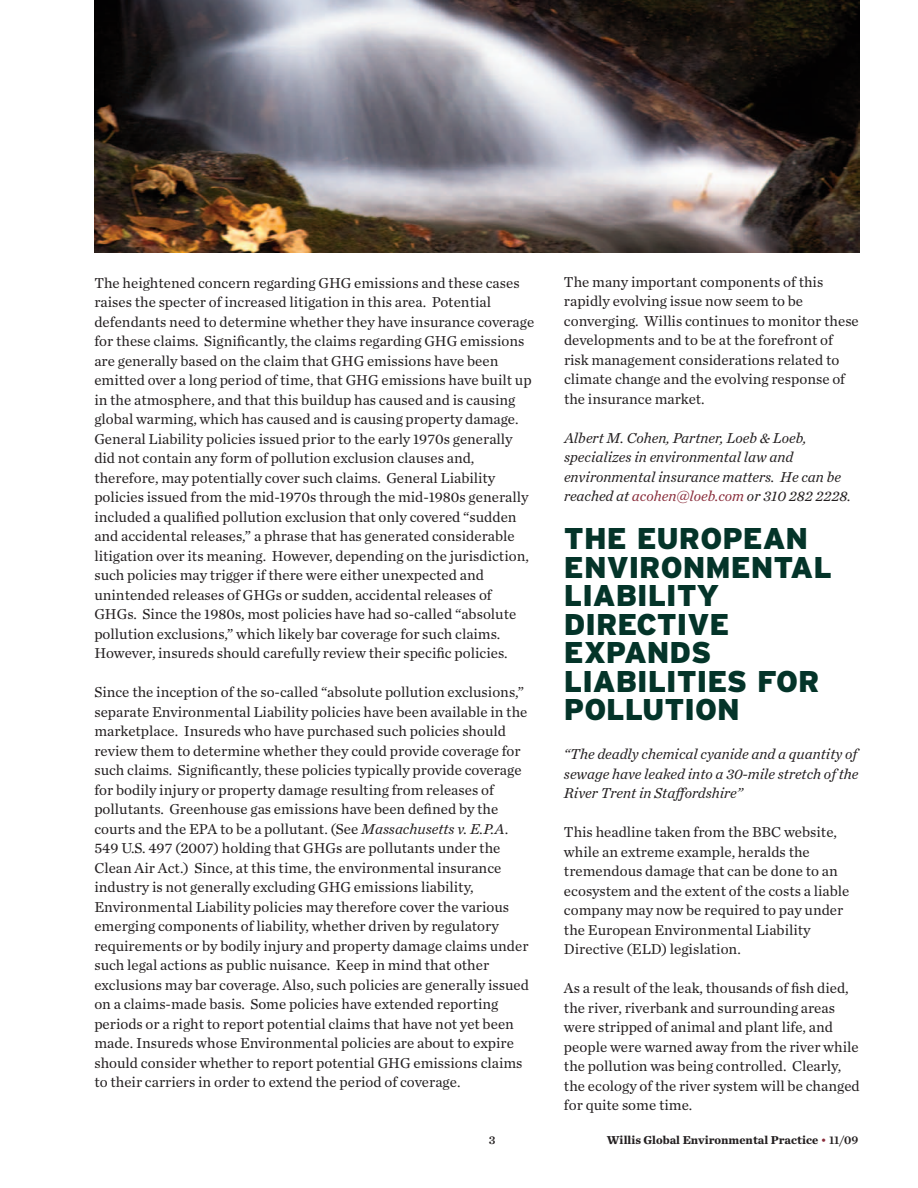
<style>
.page{position:relative;width:918px;height:1188px;background:#fff}
.page>*{position:absolute;margin:0;border:0;box-sizing:border-box;transform-origin:0 0}
.t1{font:900 30px/28.5px "Interstate";color:#043429}
.t2{font:15px/19.5px "Chronicle Text G1";color:#231f20}
.t3{font:italic 15px/19.5px "Chronicle Text G1";color:#231f20}
.t4{font:700 12px "Chronicle Text G1";color:#231f20}
.t5{font:12px "Chronicle Text G1 Semi";color:#231f20}
.s1{font-style:italic}
.s2{color:#892c3a}
.s3{font-weight:400;color:#892c3a}
.s4{font-family:"Chronicle Text G1 Semi";font-weight:400}
</style>
<div class="page">
<img style="left:94px;top:0;width:766px;height:253px">
<p class="t2" style="left:94px;top:275px;width:441px">The heightened concern regarding GHG emissions and these cases raises the specter of increased litigation in this area. Potential defendants need to determine whether they have insurance coverage for these claims. Significantly, the claims regarding GHG emissions are generally based on the claim that GHG emissions have been emitted over a long period of time, that GHG emissions have built up in the atmosphere, and that this buildup has caused and is causing global warming, which has caused and is causing property damage.<br>General Liability policies issued prior to the early 1970s generally did not contain any form of pollution exclusion clauses and, therefore, may potentially cover such claims. General Liability policies issued from the mid-1970s through the mid-1980s generally included a qualified pollution exclusion that only covered “sudden and accidental releases,” a phrase that has generated considerable litigation over its meaning. However, depending on the jurisdiction, such policies may trigger if there were either unexpected and unintended releases of GHGs or sudden, accidental releases of GHGs. Since the 1980s, most policies have had so-called “absolute pollution exclusions,” which likely bar coverage for such claims.<br>However, insureds should carefully review their specific policies.</p>
<p class="t2" style="left:94px;top:684px;width:436px">Since the inception of the so-called “absolute pollution exclusions,” separate Environmental Liability policies have been available in the marketplace. Insureds who have purchased such policies should review them to determine whether they could provide coverage for such claims. Significantly, these policies typically provide coverage for bodily injury or property damage resulting from releases of pollutants. Greenhouse gas emissions have been defined by the courts and the EPA to be a pollutant. (See <span class="s1">Massachusetts v. E.P.A.<br></span>549 U.S. 497 (2007) holding that GHGs are pollutants under the Clean Air Act.) Since, at this time, the environmental insurance industry is not generally excluding GHG emissions liability, Environmental Liability policies may therefore cover the various emerging components of liability, whether driven by regulatory requirements or by bodily injury and property damage claims under such legal actions as public nuisance. Keep in mind that other exclusions may bar coverage. Also, such policies are generally issued on a claims-made basis. Some policies have extended reporting periods or a right to report potential claims that have not yet been made. Insureds whose Environmental policies are about to expire should consider whether to report potential GHG emissions claims to their carriers in order to extend the period of coverage.</p>
<p class="t2" style="left:564px;top:273px;width:296px">The many important components of this rapidly evolving issue now seem to be converging. Willis continues to monitor these developments and to be at the forefront of risk management considerations related to climate change and the evolving response of the insurance market.</p>
<p class="t3" style="left:564px;top:429px;width:288px">Albert M. Cohen, Partner, Loeb &amp; Loeb, specializes in environmental law and environmental insurance matters. He can be reached at <span class="s2">acohen@loeb.com</span> or 310 282 2228.</p>
<h1 class="t1" style="left:564px;top:524px;width:269px">THE EUROPEAN<br>ENVIRONMENTAL<br>LIABILITY<br>DIRECTIVE<br>EXPANDS<br>LIABILITIES FOR<br>POLLUTION</h1>
<p class="t3" style="left:564px;top:746px;width:296px;text-align:justify">“The deadly chemical cyanide and a quantity of sewage have leaked into a 30-mile stretch of the River Trent in Staffordshire”</p>
<p class="t2" style="left:564px;top:824px;width:287px">This headline taken from the BBC website, while an extreme example, heralds the tremendous damage that can be done to an ecosystem and the extent of the costs a liable company may now be required to pay under the European Environmental Liability Directive (ELD) legislation.</p>
<p class="t2" style="left:564px;top:980px;width:297px">As a result of the leak, thousands of fish died, the river, riverbank and surrounding areas were stripped of animal and plant life, and people were warned away from the river while the pollution was being controlled. Clearly, the ecology of the river system will be changed for quite some time.</p>
<p class="t5" style="left:489px;top:1136px;width:8px">3</p>
<p class="t4" style="left:607px;top:1137px;width:253px">Willis Global Environmental Practice <span class="s3">•</span> <span class="s4">11/09</span></p>
</div>
